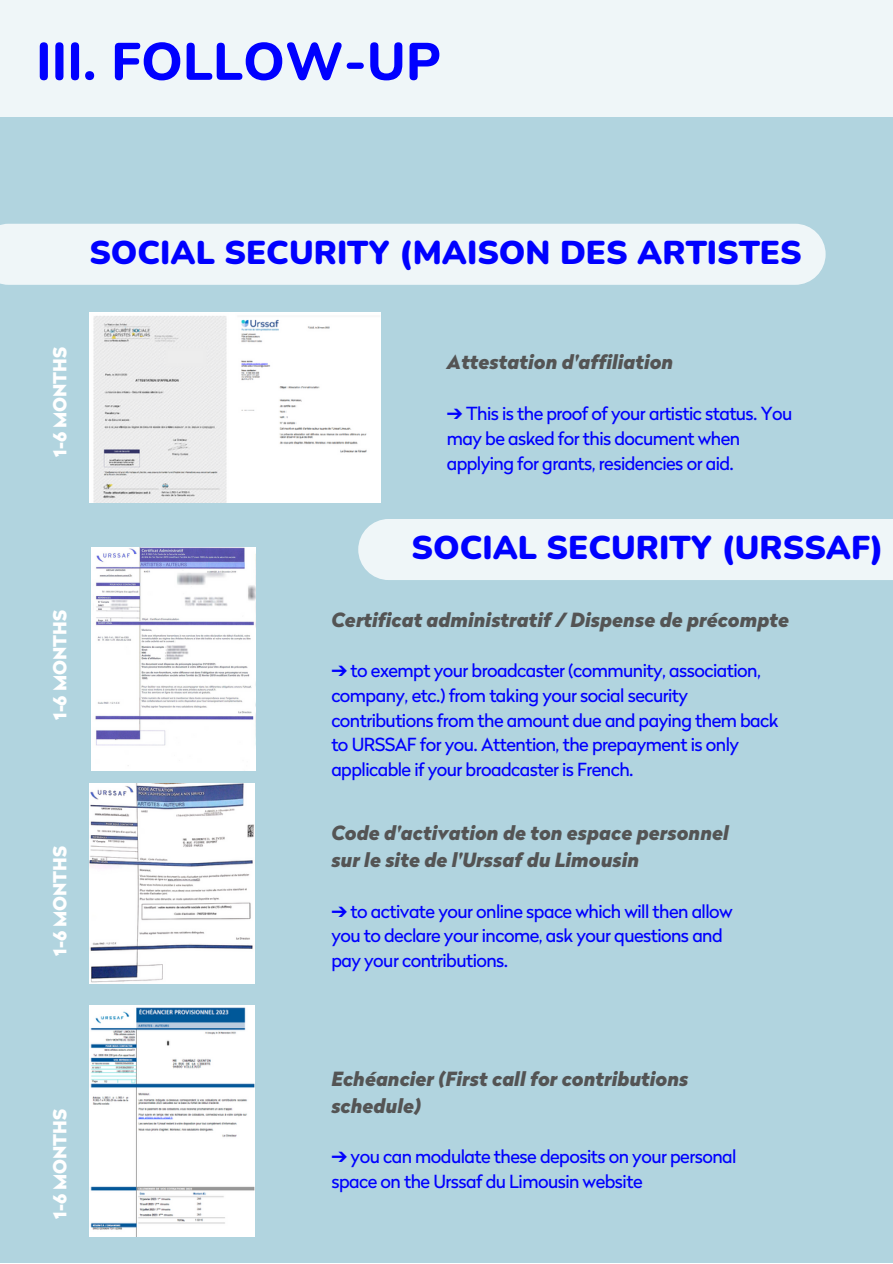
<style>
.page{position:relative;width:893px;height:1264px;background:#fff}
.page>*{position:absolute;margin:0;border:0;box-sizing:border-box;transform-origin:0 0}
.t1{font:800 52.5px "Nunito";color:#00f}
.t2{font:900 33px "Nunito";color:#00f}
.t3{font:italic 900 19.5px/27px "Radikal";color:#545454}
.t4{font:18px/24.8px "Radikal";letter-spacing:-.03em;color:#00f}
.t5{font:900 18px "Radikal";color:#fff}
.s1{font-family:"Free Serif"}
</style>
<div class="page">
<div style="left:0;top:0;width:892px;height:1263px;background:#b1d4df"></div>
<div style="left:0;top:0;width:892px;height:117px;background:#eff6f8"></div>
<div style="left:0;top:224px;width:825px;height:61px;background:#eff6f8"></div>
<div style="left:358px;top:519px;width:534px;height:61px;background:#eff6f8"></div>
<img style="left:89px;top:783px;width:166px;height:200px">
<img style="left:89px;top:1005px;width:166px;height:231px">
<img style="left:89px;top:312px;width:292px;height:191px">
<img style="left:91px;top:548px;width:164px;height:222px">
<p class="t1" style="left:36px;top:27px;width:406px">III. FOLLOW-UP</p>
<h3 class="t2" style="left:89px;top:230px;width:713px">SOCIAL SECURITY (MAISON DES ARTISTES</h3>
<h3 class="t5" style="left:49px;top:457px;width:112px;rotate:-90deg">1-6 MONTHS</h3>
<h3 class="t5" style="left:49px;top:720px;width:112px;rotate:-90deg">1-6 MONTHS</h3>
<h4 class="t5" style="left:49px;top:955px;width:112px;rotate:-90deg">1-6 MONTHS</h4>
<h1 class="t3" style="left:447px;top:348px;width:228px">Attestation d'affiliation</h1>
<h2 class="t4" style="left:447px;top:401px;width:347px"><span class="s1">➔</span> This is the proof of your artistic status. You may be asked for this document when applying for grants, residencies or aid.</h2>
<p class="t2" style="left:411px;top:525px;width:473px">SOCIAL SECURITY (URSSAF)</p>
<p class="t3" style="left:331px;top:605px;width:459px">Certificat administratif / Dispense de précompte</p>
<h4 class="t4" style="left:331px;top:658px;width:448px"><span class="s1">➔</span> to exempt your broadcaster (community, association, company, etc.) from taking your social security contributions from the amount due and paying them back to URSSAF for you. Attention, the prepayment is only applicable if your broadcaster is French.</h4>
<p class="t3" style="left:331px;top:819px;width:399px">Code d'activation de ton espace personnel sur le site de l'Urssaf du Limousin</p>
<p class="t4" style="left:331px;top:898px;width:403px"><span class="s1">➔</span> to activate your online space which will then allow you to declare your income, ask your questions and pay your contributions.</p>
<h2 class="t5" style="left:49px;top:1218px;width:112px;rotate:-90deg">1-6 MONTHS</h2>
<p class="t3" style="left:331px;top:1065px;width:358px">Echéancier (First call for contributions schedule)</p>
<h4 class="t4" style="left:331px;top:1144px;width:406px"><span class="s1">➔</span> you can modulate these deposits on your personal space on the Urssaf du Limousin website</h4>
</div>
